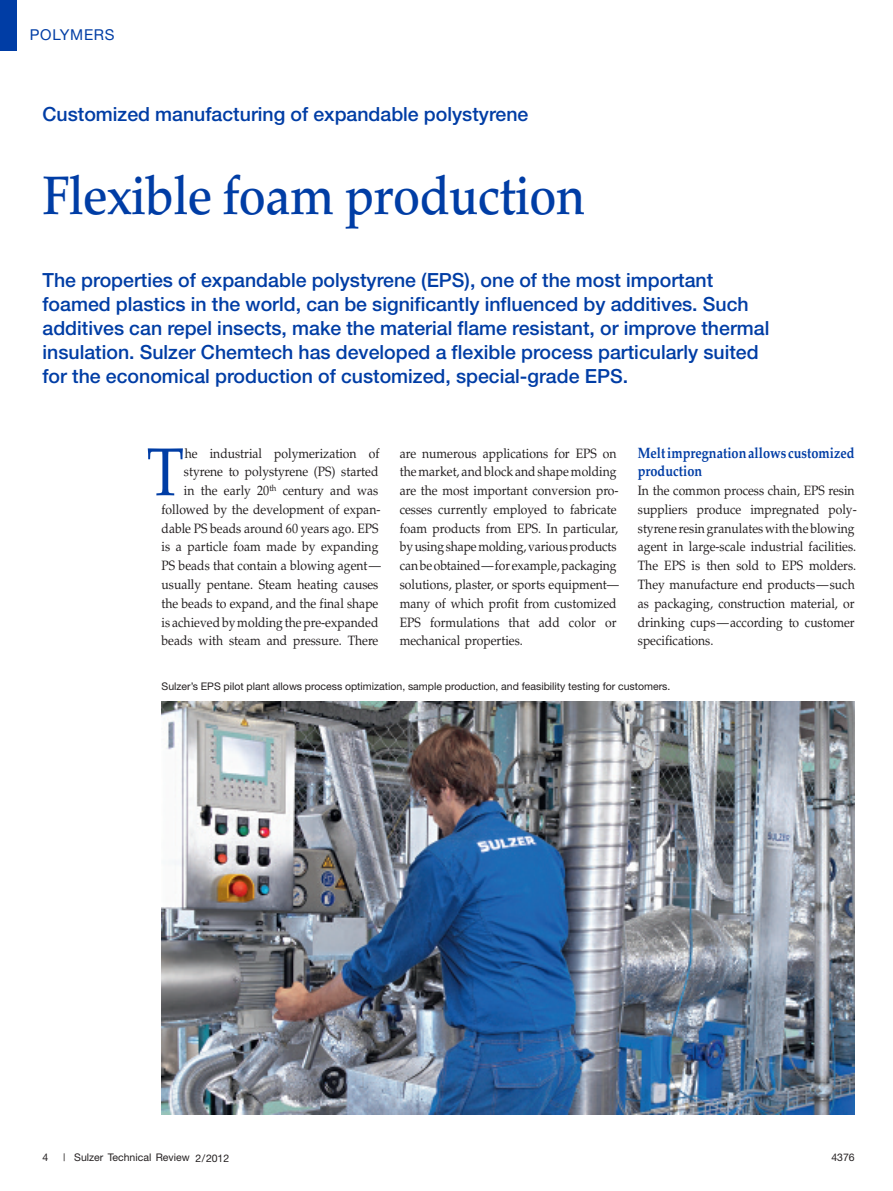
<style>
.page{position:relative;width:893px;height:1191px;background:#fff}
.page>*{position:absolute;margin:0;border:0;box-sizing:border-box;transform-origin:0 0}
.t1{font:67.65px "Palatino";color:#003da5;scale:.9 1}
.t2{font:500 54px "Palatino";letter-spacing:-.01em;color:#003da5;scale:.9 1}
.t3{font:500 19.5px/24px "Helvetica Neue LT Std";color:#003da5}
.t4{font:700 15px/18.8px "Palatino";color:#003da5;scale:.85 1}
.t5{font:15px "Helvetica Neue";letter-spacing:.05em;color:#003da5}
.t6{font:13.5px/18.8px "Palatino";color:#231f20;scale:.9 1}
.t7{font:10.5px "Helvetica Neue";color:#231f20}
</style>
<div class="page">
<div style="left:0;top:0;width:17px;height:51px;background:#003da5"></div>
<img style="left:162px;top:701px;width:693px;height:413px">
<p class="t5" style="left:30px;top:30px;width:86px">POLYMERS</p>
<h3 class="t3" style="left:43px;top:104px;width:487px">Customized manufacturing of expandable polystyrene</h3>
<h2 class="t2" style="left:43px;top:174px;width:605px">Flexible foam production</h2>
<p class="t3" style="left:43px;top:270px;width:728px">The properties of expandable polystyrene (EPS), one of the most important foamed plastics in the world, can be significantly influenced by additives. Such additives can repel insects, make the material flame resistant, or improve thermal insulation. Sulzer Chemtech has developed a flexible process particularly suited for the economical production of customized, special-grade EPS.</p>
<p class="t6" style="left:162px;top:445px;width:245px;text-align:right">he industrial polymerization of styrene to polystyrene (PS) started<br>in the early 20<sup>th</sup> century and was followed by the development of expan&shy;dable PS beads around 60 years ago. EPS is a particle foam made by expanding PS beads that contain a blowing agent— usually pentane. Steam heating causes the beads to expand, and the final shape is achievedby molding the pre-expanded beads with steam and pressure. There</p>
<p class="t6" style="left:400px;top:445px;width:245px">are numerous applications for EPS on the market, and block and shape molding are the most important conversion pro&shy;cesses currently employed to fabricate foam products from EPS. In particular, byusingshapemolding,variousproducts canbeobtained—for example,packaging solutions, plaster, or sports equipment— many of which profit from customized EPS formulations that add color or mechanical properties.</p>
<p class="t4" style="left:638px;top:445px;width:257px">Meltimpregnationallows customized production</p>
<h1 class="t1" style="left:147px;top:446px;width:43px">T</h1>
<p class="t6" style="left:638px;top:483px;width:245px">In the common process chain, EPS resin suppliers produce impregnated poly&shy;styrene resin granulates with the blowing agent in large-scale industrial facilities.<br>The EPS is then sold to EPS molders.<br>They manufacture end products—such as packaging, construction material, or drinking cups—according to customer specifications.</p>
<p class="t7" style="left:162px;top:683px;width:510px">Sulzer’s EPS pilot plant allows process optimization, sample production, and feasibility testing for customers.</p>
<p class="t7" style="left:43px;top:1153px;width:7px">4</p>
<p class="t7" style="left:63px;top:1153px;width:168px">| Sulzer Technical Review 2/2012</p>
<p class="t7" style="left:831px;top:1153px;width:25px">4376</p>
</div>
